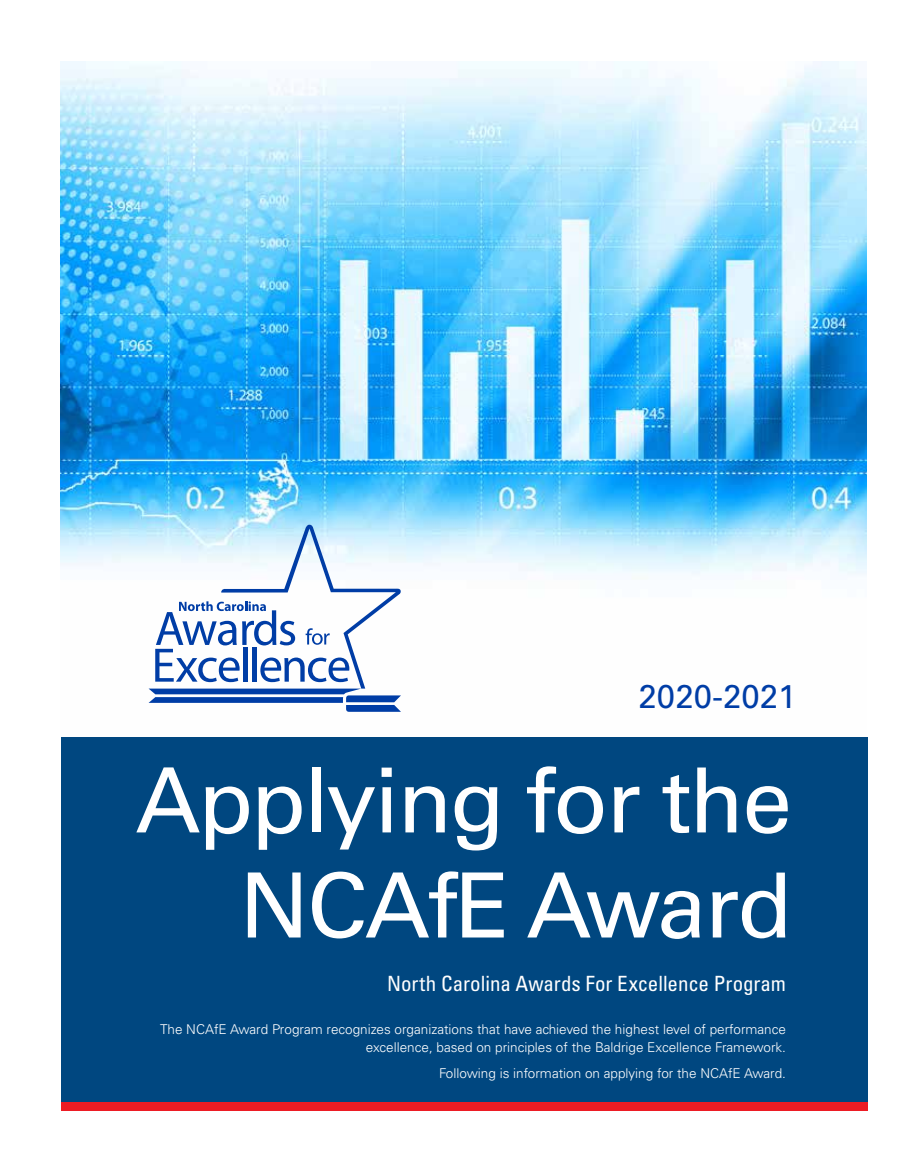
<style>
.page{position:relative;width:905px;height:1175px;background:#fff}
.page>*{position:absolute;margin:0;border:0;box-sizing:border-box;transform-origin:0 0}
.t1{font:90px/105px "Univers LT Std";letter-spacing:-.025em;color:#fff;text-align:right}
.t2{font:33px "Univers LT Std";color:#003da6}
.t3{font:condensed 21px "Univers LT Std";color:#fff}
.t4{font:300 13.5px/18px "Univers LT Std";color:#fff;text-align:right}
</style>
<div class="page">
<img style="left:61px;top:61px;width:805px;height:642px">
<div style="left:61px;top:1098px;width:807px;height:12px;background:#ed1c24"></div>
<div style="left:61px;top:737px;width:807px;height:364px;background:#004780"></div>
<svg style="left:149px;top:524px;width:252px;height:188px"></svg>
<h2 class="t2" style="left:638px;top:676px;width:159px">2020-2021</h2>
<h1 class="t1" style="left:135px;top:748px;width:658px">Applying for the<br>NCAfE Award</h1>
<h3 class="t3" style="left:387px;top:969px;width:400px">North Carolina Awards For Excellence Program</h3>
<p class="t4" style="left:160px;top:1020px;width:627px">The NCAfE Award Program recognizes organizations that have achieved the highest level of performance excellence, based on principles of the Baldrige Excellence Framework.</p>
<p class="t4" style="left:439px;top:1064px;width:348px">Following is information on applying for the NCAfE Award.</p>
</div>
